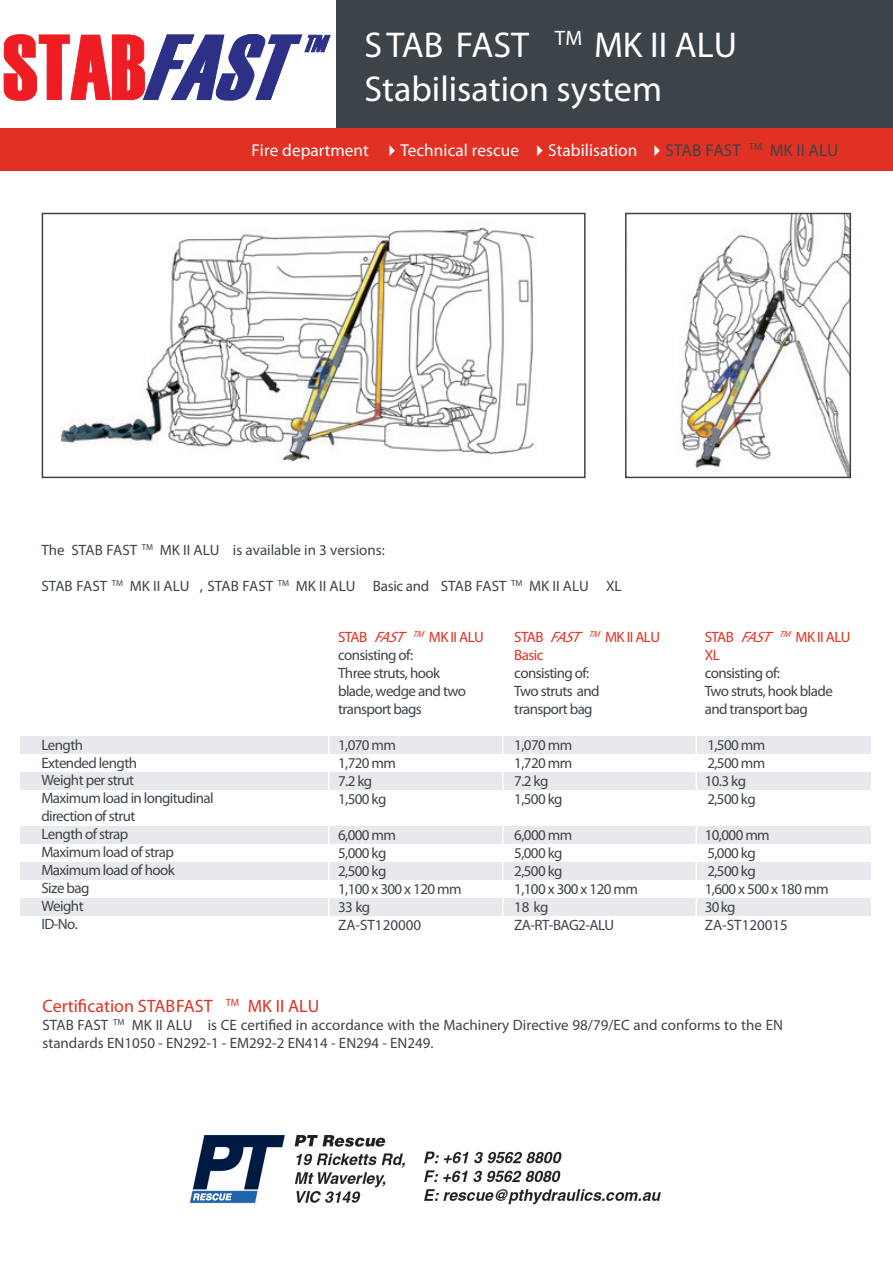
<style>
.page{position:relative;width:893px;height:1263px;background:#fff}
.page>*{position:absolute;margin:0;border:0;box-sizing:border-box;transform-origin:0 0}
.t1{font:36px/43.2px "Frutiger";color:#fff}
.t2{font:900 18px "Frutiger";color:#e13124}
.t3{font:17.25px "Frutiger";letter-spacing:.005em;color:#fff}
.t4{font:italic 17.25px "Frutiger";color:#3d4449}
.t5{font:15px/18px "Frutiger";letter-spacing:-.04em;color:#3d4449}
.t6{font:15px/18px "Frutiger";color:#3d4449}
.t7{font:700 15px/18px "Frutiger";letter-spacing:-.04em;color:#3d4449}
.t8{font:italic 15px "Frutiger";color:#3d4449}
.t9{font:900 15px/18px "Frutiger";letter-spacing:-.04em;color:#3d4449}
.t10{font:900 15px/18px "Frutiger";letter-spacing:-.04em;color:#e13124}
.t11{font:italic 900 15px/18px "Frutiger";letter-spacing:-.04em;color:#e13124}
.s1{font-weight:900}
.s2{font-weight:900;font-style:italic}
.s3{font-style:normal}
.s4{font-style:italic}
.s5{font-weight:700;font-style:normal}
.s6{color:#e13124}
.s7{font-style:italic;color:#e13124}
.s8{font-style:inherit}
</style>
<div class="page">
<div style="left:0;top:128px;width:893px;height:42px;background:#e13124"></div>
<div style="left:336px;top:0;width:557px;height:128px;background:#3d4449"></div>
<img style="left:61px;top:227px;width:474px;height:235px">
<div style="left:42px;top:213px;width:544px;height:265px;border:2px solid #3d4449"></div>
<img style="left:680px;top:216px;width:168px;height:259px">
<div style="left:625px;top:213px;width:226px;height:265px;border:2px solid #3d4449"></div>
<div style="left:21px;top:826px;width:850px;height:18px;background:#e7e9ec"></div>
<div style="left:21px;top:862px;width:850px;height:18px;background:#e7e9ec"></div>
<div style="left:21px;top:898px;width:850px;height:18px;background:#e7e9ec"></div>
<div style="left:21px;top:772px;width:850px;height:18px;background:#e7e9ec"></div>
<div style="left:21px;top:736px;width:850px;height:17px;background:#e7e9ec"></div>
<hr style="left:328px;top:725px;width:2px;height:209px;background:#fff">
<hr style="left:502px;top:725px;width:1px;height:209px;background:#fff">
<hr style="left:695px;top:725px;width:2px;height:209px;background:#fff">
<svg style="left:4px;top:34px;width:326px;height:66px"></svg>
<img style="left:189px;top:1135px;width:472px;height:70px">
<h1 class="t1" style="left:364px;top:26px;width:374px"><span class="s1">S TAB</span> <span class="s2">FAST</span> <sup>TM</sup> <span class="s2">MK II ALU<br></span>Stabilisation system</h1>
<p class="t3" style="left:251px;top:143px;width:119px">Fire department</p>
<p class="t3" style="left:400px;top:143px;width:120px">Technical rescue</p>
<p class="t3" style="left:548px;top:143px;width:91px">Stabilisation</p>
<p class="t4" style="left:665px;top:143px;width:174px"><span class="s3">STAB</span> FAST <sup>TM</sup> MK II ALU</p>
<p class="t6" style="left:41px;top:542px;width:345px">The STAB <span class="s4">FAST</span> <sup>TM</sup> <span class="s4">MK II ALU</span> is available in 3 versions:</p>
<p class="t8" style="left:41px;top:580px;width:582px"><span class="s3">STAB</span> FAST <sup>TM</sup> MK II ALU <span class="s5">,</span> <span class="s3">STAB</span> FAST <sup>TM</sup> MK II ALU <span class="s5">Basic and</span> <span class="s3">STAB</span> FAST <sup>TM</sup> MK II ALU <span class="s5">XL</span></p>
<p class="t7" style="left:41px;top:736px;width:174px">Length<br>Extended length<br>Weight per strut<br>Maximum load in longitudinal direction of strut<br>Length of strap<br>Maximum load of strap<br>Maximum load of hook<br>Size bag<br>Weight<br>ID-No.</p>
<p class="t9" style="left:338px;top:629px;width:147px"><span class="s6">STAB</span> <span class="s7">FAST</span> <sup>TM</sup> <span class="s7">MK II ALU </span>consisting of:</p>
<p class="t5" style="left:338px;top:665px;width:130px">Three struts, hook blade, wedge and two transport bags</p>
<p class="t5" style="left:338px;top:737px;width:60px">1,070 mm<br>1,720 mm<br>7.2 kg<br>1,500 kg</p>
<p class="t5" style="left:338px;top:827px;width:125px">6,000 mm<br>5,000 kg<br>2,500 kg<br>1,100 x 300 x 120 mm<br>33k g<br>ZA-ST120000</p>
<p class="t10" style="left:514px;top:629px;width:147px">STAB <span class="s4">FAST</span> <sup>TM</sup> <span class="s4">MK II ALU<br></span>Basic</p>
<p class="t9" style="left:514px;top:665px;width:77px">consisting of:</p>
<p class="t5" style="left:514px;top:683px;width:87px">Two struts and transport bag</p>
<p class="t5" style="left:514px;top:737px;width:59px">1,070 mm<br>1,720 mm<br>7.2 kg<br>1,500 kg</p>
<p class="t5" style="left:514px;top:827px;width:125px">6,000 mm<br>5,000 kg<br>2,500 kg<br>1,100 x 300 x 120 mm<br>18 kg<br>ZA-RT-BAG2-ALU</p>
<p class="t11" style="left:705px;top:629px;width:147px"><span class="s3">STAB</span> <span class="s8">FAST</span> <sup>TM</sup> MK II ALU<br><span class="s3">XL</span></p>
<p class="t9" style="left:705px;top:665px;width:77px">consisting of:</p>
<p class="t5" style="left:705px;top:683px;width:130px">Two struts, hook blade and transport bag</p>
<p class="t5" style="left:705px;top:737px;width:62px">1,500 mm<br>2,500 mm<br>10.3 kg<br>2,500 kg</p>
<p class="t5" style="left:705px;top:827px;width:125px">10,000 mm<br>5,000 kg<br>2,500 kg<br>1,600 x 500 x 180 mm<br>30kg<br>ZA-ST120015</p>
<p class="t2" style="left:42px;top:998px;width:278px">Certification STAB<span class="s4">FAST</span> <sup>TM</sup> <span class="s4">MK II ALU</span></p>
<p class="t6" style="left:42px;top:1017px;width:742px">STAB <span class="s4">FAST</span> <sup>TM</sup> <span class="s4">MK II ALU</span> is CE certified in accordance with the Machinery Directive 98/79/EC and conforms to the EN standards EN1050 - EN292-1 - EM292-2 EN414 - EN294 - EN249.</p>
</div>
